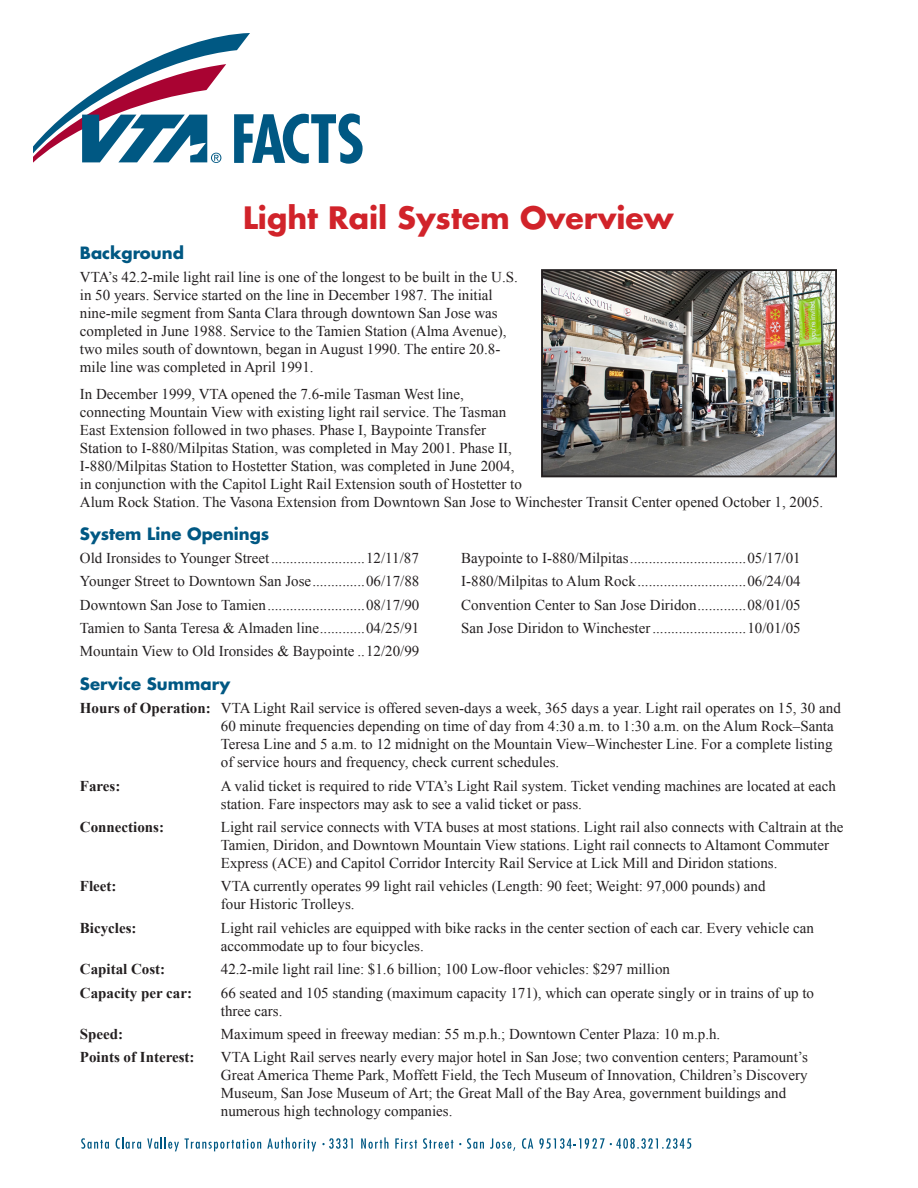
<style>
.page{position:relative;width:918px;height:1188px;background:#fff}
.page>*{position:absolute;margin:0;border:0;box-sizing:border-box;transform-origin:0 0}
.t1{font:700 30px "Futura";color:#d1232a}
.t2{font:700 16.5px "Futura";color:#005883}
.t3{font:15px/18px "Times New Roman";color:#231f20}
.t4{font:700 15px "Times New Roman";color:#231f20}
.s1{font-weight:700}
</style>
<div class="page">
<img style="left:544px;top:272px;width:290px;height:202px">
<div style="left:541px;top:269px;width:296px;height:208px;border:2px solid #231f20"></div>
<svg style="left:81px;top:1138px;width:28px;height:11px"></svg>
<svg style="left:116px;top:1137px;width:25px;height:12px"></svg>
<svg style="left:147px;top:1137px;width:114px;height:14px"></svg>
<svg style="left:267px;top:1137px;width:49px;height:14px"></svg>
<svg style="left:322px;top:1138px;width:31px;height:11px"></svg>
<svg style="left:361px;top:1137px;width:27px;height:12px"></svg>
<svg style="left:395px;top:1138px;width:22px;height:11px"></svg>
<svg style="left:423px;top:1138px;width:30px;height:11px"></svg>
<svg style="left:467px;top:1138px;width:17px;height:11px"></svg>
<svg style="left:490px;top:1138px;width:25px;height:13px"></svg>
<svg style="left:522px;top:1138px;width:11px;height:11px"></svg>
<svg style="left:33px;top:33px;width:330px;height:131px"></svg>
<svg style="left:539px;top:1138px;width:152px;height:11px"></svg>
<p class="t1" style="left:243px;top:197px;width:432px">Light Rail System Overview</p>
<p class="t2" style="left:80px;top:241px;width:106px">Background</p>
<p class="t3" style="left:80px;top:268px;width:439px">VTA’s 42.2-mile light rail line is one of the longest to be built in the U.S. in 50 years. Service started on the line in December 1987. The initial nine-mile segment from Santa Clara through downtown San Jose was completed in June 1988. Service to the Tamien Station (Alma Avenue), two miles south of downtown, began in August 1990. The entire 20.8- mile line was completed in April 1991.</p>
<p class="t3" style="left:80px;top:385px;width:745px">In December 1999, VTA opened the 7.6-mile Tasman West line,<br>connecting Mountain View with existing light rail service. The Tasman<br>East Extension followed in two phases. Phase I, Baypointe Transfer<br>Station to I-880/Milpitas Station, was completed in May 2001. Phase II,<br>I-880/Milpitas Station to Hostetter Station, was completed in June 2004,<br>in conjunction with the Capitol Light Rail Extension south of Hostetter to<br>Alum Rock Station. The Vasona Extension from Downtown San Jose to Winchester Transit Center opened October 1, 2005.</p>
<p class="t2" style="left:80px;top:523px;width:191px">System Line Openings</p>
<p class="t3" style="left:80px;top:548px;width:340px">Old Ironsides to Younger Street.........................12/11/87</p>
<p class="t3" style="left:80px;top:572px;width:341px">Younger Street to Downtown San Jose..............06/17/88</p>
<p class="t3" style="left:80px;top:595px;width:341px">Downtown San Jose to Tamien..........................08/17/90</p>
<p class="t3" style="left:80px;top:619px;width:341px">Tamien to Santa Teresa &amp; Almaden line............04/25/91</p>
<p class="t3" style="left:80px;top:642px;width:341px">Mountain View to Old Ironsides &amp; Baypointe ..12/20/99</p>
<p class="t3" style="left:461px;top:548px;width:341px">Baypointe to I-880/Milpitas...............................05/17/01</p>
<p class="t3" style="left:461px;top:572px;width:341px">I-880/Milpitas to Alum Rock.............................06/24/04</p>
<p class="t3" style="left:461px;top:595px;width:341px">Convention Center to San Jose Diridon.............08/01/05</p>
<p class="t3" style="left:461px;top:619px;width:341px">San Jose Diridon to Winchester.........................10/01/05</p>
<p class="t2" style="left:80px;top:673px;width:152px">Service Summary</p>
<p class="t3" style="left:221px;top:699px;width:622px;text-indent:-141px"><span class="s1">Hours of Operation:</span> VTA Light Rail service is offered seven-days a week, 365 days a year. Light rail operates on 15, 30 and 60 minute frequencies depending on time of day from 4:30 a.m. to 1:30 a.m. on the Alum Rock–Santa Teresa Line and 5 a.m. to 12 midnight on the Mountain View–Winchester Line. For a complete listing of service hours and frequency, check current schedules.</p>
<p class="t4" style="left:80px;top:775px;width:42px">Fares:</p>
<p class="t3" style="left:221px;top:776px;width:617px">A valid ticket is required to ride VTA’s Light Rail system. Ticket vending machines are located at each station. Fare inspectors may ask to see a valid ticket or pass.</p>
<p class="t4" style="left:80px;top:817px;width:86px">Connections:</p>
<p class="t3" style="left:221px;top:818px;width:624px">Light rail service connects with VTA buses at most stations. Light rail also connects with Caltrain at the<br>Tamien, Diridon, and Downtown Mountain View stations. Light rail connects to Altamont Commuter<br>Express (ACE) and Capitol Corridor Intercity Rail Service at Lick Mill and Diridon stations.</p>
<p class="t4" style="left:80px;top:876px;width:38px">Fleet:</p>
<p class="t3" style="left:221px;top:877px;width:546px">VTA currently operates 99 light rail vehicles (Length: 90 feet; Weight: 97,000 pounds) and four Historic Trolleys.</p>
<p class="t4" style="left:80px;top:917px;width:58px">Bicycles:</p>
<p class="t3" style="left:221px;top:918px;width:595px">Light rail vehicles are equipped with bike racks in the center section of each car. Every vehicle can accommodate up to four bicycles.</p>
<p class="t4" style="left:80px;top:959px;width:87px">Capital Cost:</p>
<p class="t3" style="left:221px;top:960px;width:451px">42.2-mile light rail line: $1.6 billion; 100 Low-floor vehicles: $297 million</p>
<p class="t4" style="left:80px;top:982px;width:114px">Capacity per car:</p>
<p class="t3" style="left:221px;top:983px;width:595px">66 seated and 105 standing (maximum capacity 171), which can operate singly or in trains of up to three cars.</p>
<p class="t4" style="left:80px;top:1024px;width:45px">Speed:</p>
<p class="t3" style="left:221px;top:1025px;width:501px">Maximum speed in freeway median: 55 m.p.h.; Downtown Center Plaza: 10 m.p.h.</p>
<p class="t4" style="left:80px;top:1047px;width:116px">Points of Interest:</p>
<p class="t3" style="left:221px;top:1048px;width:588px">VTA Light Rail serves nearly every major hotel in San Jose; two convention centers; Paramount’s Great America Theme Park, Moffett Field, the Tech Museum of Innovation, Children’s Discovery Museum, San Jose Museum of Art; the Great Mall of the Bay Area, government buildings and numerous high technology companies.</p>
</div>
